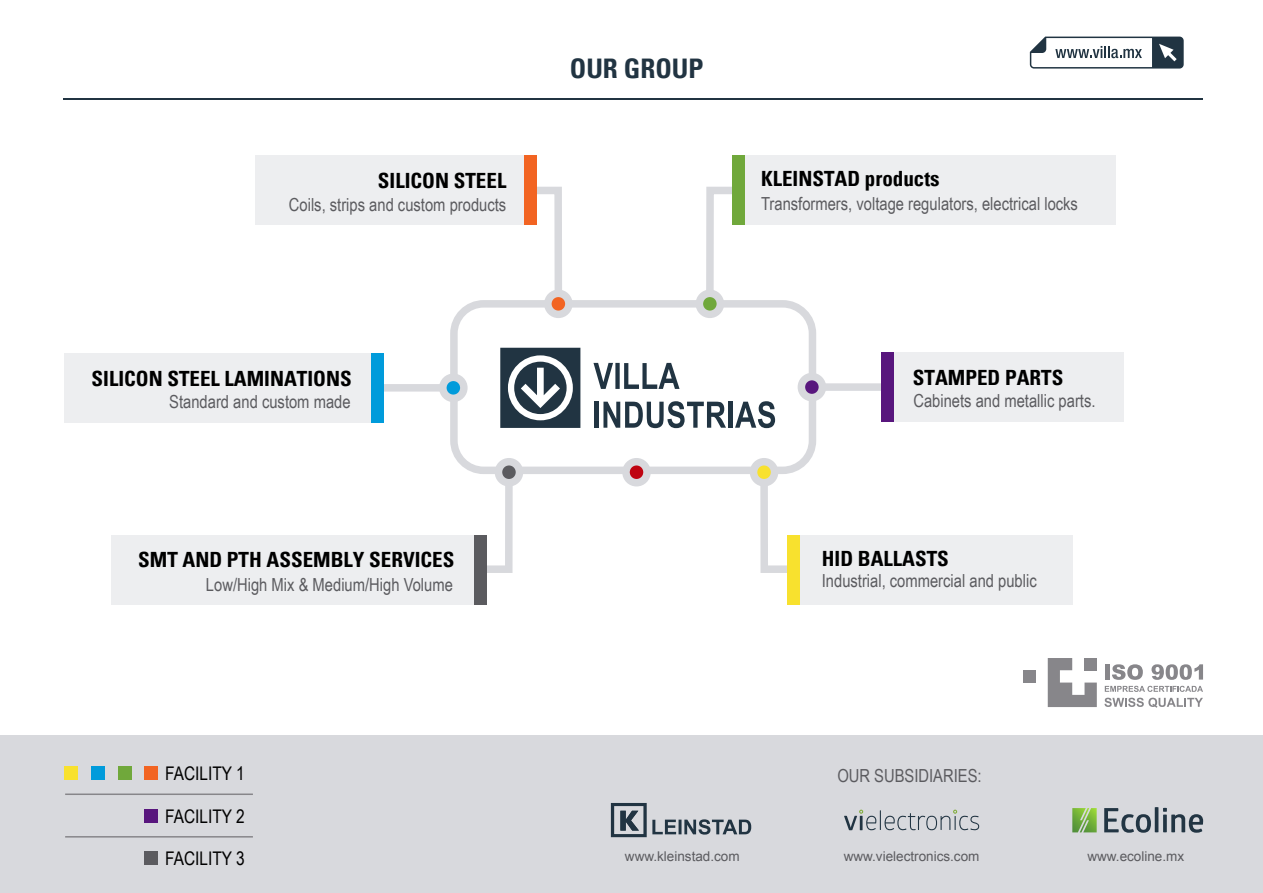
<style>
.page{position:relative;width:1263px;height:893px;background:#fff}
.page>*{position:absolute;margin:0;border:0;box-sizing:border-box;transform-origin:0 0}
.t1{font:700 condensed 27px "Univers";color:#213442}
.t2{font:700 condensed 21px "Univers";color:#000}
.t3{font:18.75px "Arial Narrow";color:#000}
.t4{font:18px "Arial Narrow";color:#5b5b5f}
.t5{font:13.5px "Arial";color:#5b5b5f}
</style>
<div class="page">
<hr style="left:63px;top:98px;width:1140px;height:2px;background:#213442">
<div style="left:0;top:736px;width:1263px;height:157px;background:#d8d9dd"></div>
<svg style="left:760px;top:476px;width:27px;height:97px"></svg>
<svg style="left:487px;top:476px;width:26px;height:97px"></svg>
<svg style="left:702px;top:186px;width:30px;height:114px"></svg>
<svg style="left:536px;top:183px;width:30px;height:115px"></svg>
<div style="left:800px;top:535px;width:272px;height:69px;background:#edeef0"></div>
<div style="left:787px;top:535px;width:13px;height:69px;background:#f8e12e"></div>
<div style="left:349px;top:384px;width:104px;height:8px;background:#d8d9dd"></div>
<div style="left:111px;top:535px;width:363px;height:69px;background:#edeef0"></div>
<div style="left:474px;top:535px;width:13px;height:69px;background:#5b5b5f"></div>
<div style="left:812px;top:383px;width:104px;height:8px;background:#d8d9dd"></div>
<div style="left:894px;top:352px;width:229px;height:70px;background:#edeef0"></div>
<div style="left:881px;top:352px;width:13px;height:70px;background:#58167d"></div>
<svg style="left:450px;top:300px;width:366px;height:174px"></svg>
<hr style="left:595px;top:402px;width:4px;height:26px;background:#213442">
<svg style="left:500px;top:348px;width:80px;height:80px"></svg>
<svg style="left:593px;top:363px;width:86px;height:26px"></svg>
<svg style="left:603px;top:401px;width:123px;height:27px"></svg>
<div style="left:728px;top:402px;width:5px;height:26px;background:#213442"></div>
<svg style="left:735px;top:401px;width:40px;height:27px"></svg>
<div style="left:548px;top:293px;width:21px;height:21px;background:#f26422;border-radius:50%"></div>
<div style="left:544px;top:290px;width:29px;height:28px;border:8px solid #d8d9dd;border-radius:50%"></div>
<div style="left:699px;top:293px;width:21px;height:21px;background:#70a83b;border-radius:50%"></div>
<div style="left:696px;top:290px;width:28px;height:28px;border:8px solid #d8d9dd;border-radius:50%"></div>
<div style="left:443px;top:377px;width:21px;height:21px;background:#009bdb;border-radius:50%"></div>
<div style="left:439px;top:374px;width:29px;height:28px;border:8px solid #d8d9dd;border-radius:50%"></div>
<div style="left:801px;top:377px;width:21px;height:21px;background:#58167d;border-radius:50%"></div>
<div style="left:798px;top:373px;width:28px;height:28px;border:8px solid #d8d9dd;border-radius:50%"></div>
<div style="left:498px;top:462px;width:21px;height:21px;background:#5b5b5f;border-radius:50%"></div>
<div style="left:495px;top:458px;width:28px;height:28px;border:8px solid #d8d9dd;border-radius:50%"></div>
<div style="left:753px;top:462px;width:21px;height:21px;background:#f8e12e;border-radius:50%"></div>
<div style="left:750px;top:458px;width:28px;height:28px;border:8px solid #d8d9dd;border-radius:50%"></div>
<div style="left:626px;top:462px;width:21px;height:21px;background:#bf0411;border-radius:50%"></div>
<div style="left:622px;top:458px;width:29px;height:28px;border:8px solid #d8d9dd;border-radius:50%"></div>
<div style="left:65px;top:353px;width:306px;height:70px;background:#edeef0"></div>
<div style="left:371px;top:353px;width:13px;height:70px;background:#009bdb"></div>
<div style="left:744px;top:156px;width:372px;height:69px;background:#edeef0"></div>
<div style="left:732px;top:156px;width:12px;height:69px;background:#70a83b"></div>
<div style="left:255px;top:156px;width:269px;height:69px;background:#edeef0"></div>
<div style="left:524px;top:156px;width:12px;height:69px;background:#f26422"></div>
<svg style="left:1030px;top:37px;width:154px;height:32px"></svg>
<hr style="left:1105px;top:665px;width:4px;height:15px;background:#87868a">
<svg style="left:1112px;top:664px;width:31px;height:16px"></svg>
<svg style="left:1151px;top:664px;width:52px;height:16px"></svg>
<svg style="left:1105px;top:686px;width:98px;height:6px"></svg>
<svg style="left:1104px;top:698px;width:99px;height:10px"></svg>
<svg style="left:1048px;top:658px;width:49px;height:49px"></svg>
<div style="left:1023px;top:670px;width:12px;height:12px;background:#87868a"></div>
<div style="left:145px;top:766px;width:13px;height:14px;background:#f26422"></div>
<hr style="left:65px;top:793px;width:188px;height:2px;background:#87868a">
<hr style="left:65px;top:836px;width:188px;height:2px;background:#87868a">
<div style="left:118px;top:766px;width:13px;height:14px;background:#70a83b"></div>
<div style="left:91px;top:766px;width:14px;height:14px;background:#009bdb"></div>
<div style="left:65px;top:766px;width:13px;height:14px;background:#f8e12e"></div>
<div style="left:145px;top:809px;width:13px;height:14px;background:#58167d"></div>
<div style="left:145px;top:851px;width:13px;height:13px;background:#5b5b5f"></div>
<svg style="left:611px;top:803px;width:140px;height:34px"></svg>
<svg style="left:844px;top:810px;width:135px;height:20px"></svg>
<svg style="left:1072px;top:808px;width:25px;height:24px"></svg>
<svg style="left:1104px;top:807px;width:99px;height:26px"></svg>
<p class="t2" style="left:378px;top:168px;width:130px">SILICON STEEL</p>
<p class="t4" style="left:289px;top:191px;width:219px">Coils, strips and custom products</p>
<p class="t2" style="left:92px;top:366px;width:262px">SILICON STEEL LAMINATIONS</p>
<p class="t4" style="left:169px;top:388px;width:183px">Standard and custom made</p>
<p class="t2" style="left:138px;top:547px;width:318px">SMT AND PTH ASSEMBLY SERVICES</p>
<p class="t4" style="left:206px;top:571px;width:248px">Low/High Mix &amp; Medium/High Volume</p>
<h1 class="t1" style="left:570px;top:52px;width:135px">OUR GROUP</h1>
<p class="t2" style="left:761px;top:166px;width:180px">KLEINSTAD products</p>
<p class="t4" style="left:761px;top:191px;width:318px">Transformers, voltage regulators, electrical locks</p>
<p class="t2" style="left:913px;top:366px;width:152px">STAMPED PARTS</p>
<p class="t4" style="left:913px;top:387px;width:184px">Cabinets and metallic parts.</p>
<p class="t2" style="left:822px;top:546px;width:129px">HID BALLASTS</p>
<p class="t4" style="left:822px;top:568px;width:216px">Industrial, commercial and public</p>
<p class="t3" style="left:165px;top:759px;width:81px">FACILITY 1</p>
<p class="t4" style="left:837px;top:762px;width:146px">OUR SUBSIDIARIES:</p>
<p class="t3" style="left:165px;top:802px;width:81px">FACILITY 2</p>
<p class="t3" style="left:165px;top:844px;width:81px">FACILITY 3</p>
<p class="t5" style="left:625px;top:847px;width:116px">www.kleinstad.com</p>
<p class="t5" style="left:844px;top:847px;width:137px">www.vielectronics.com</p>
<p class="t5" style="left:1087px;top:847px;width:98px">www.ecoline.mx</p>
</div>
